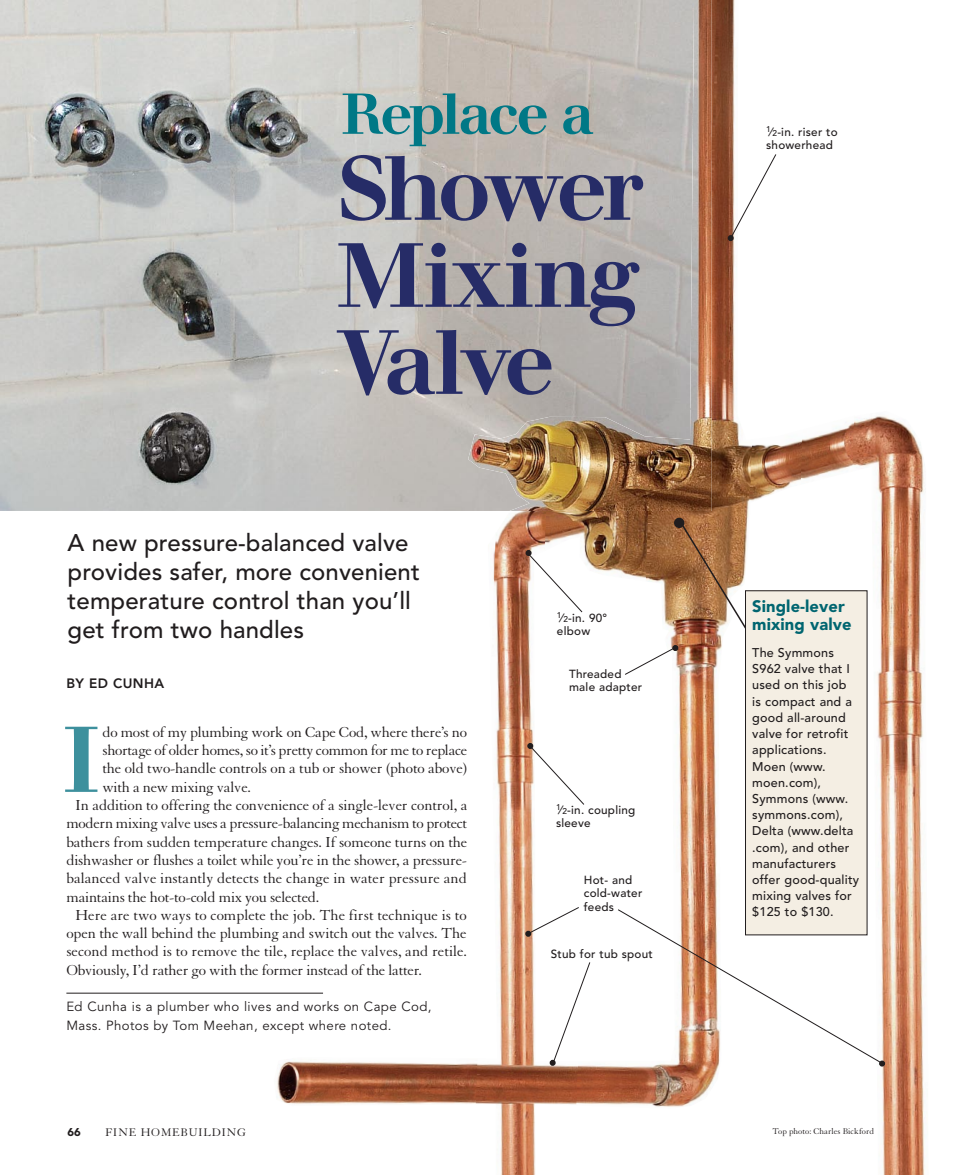
<style>
.page{position:relative;width:959px;height:1175px;background:#fff}
.page>*{position:absolute;margin:0;border:0;box-sizing:border-box;transform-origin:0 0}
.t1{font:500 92.25px "Walbaum";color:#3d909d}
.t2{font:500 90px/87px "Walbaum";letter-spacing:-.055em;color:#262c67;text-align:justify}
.t3{font:500 57px "Walbaum";letter-spacing:-.05em;color:#007886}
.t4{font:500 24px/29.1px "Avenir";letter-spacing:.005em;color:#211d1e}
.t5{font:900 16.5px/18.8px "Avenir";letter-spacing:.005em;color:#006570}
.t6{font:15.75px "Granjon";letter-spacing:-.01em;color:#211d1e}
.t7{font:800 13.5px "Avenir";letter-spacing:.03em;color:#211d1e}
.t8{font:13.2px/18.3px "Avenir";letter-spacing:.03em;color:#211d1e}
.t9{font:500 12.6px/16.2px "Avenir";letter-spacing:.015em;color:#211d1e}
.t10{font:12px "Granjon";letter-spacing:.07em;color:#211d1e}
.t11{font:500 11.7px/13.2px "Avenir";letter-spacing:.02em;color:#211d1e}
.t12{font:900 11.25px "Avenir";color:#211d1e}
.t13{font:9px "Granjon";letter-spacing:.005em;color:#211d1e}
.s1{font-size:8.25px}
</style>
<div class="page">
<hr style="left:66px;top:992px;width:257px;height:1px;background:#211d1e">
<img style="left:0;top:0;width:662px;height:511px">
<img style="left:855px;top:416px;width:70px;height:758px">
<img style="left:479px;top:800px;width:96px;height:374px">
<img style="left:575px;top:1065px;width:144px;height:42px">
<img style="left:277px;top:1061px;width:202px;height:43px">
<img style="left:649px;top:485px;width:97px;height:423px">
<img style="left:496px;top:511px;width:47px;height:289px">
<img style="left:493px;top:541px;width:3px;height:46px">
<img style="left:746px;top:440px;width:54px;height:81px">
<img style="left:543px;top:511px;width:106px;height:71px">
<img style="left:800px;top:421px;width:55px;height:59px">
<img style="left:711px;top:0;width:56px;height:485px">
<img style="left:659px;top:0;width:58px;height:161px">
<img style="left:468px;top:408px;width:243px;height:103px">
<img style="left:662px;top:0;width:49px;height:409px">
<div style="left:584px;top:875px;width:74px;height:44px;background:#fff"></div>
<img style="left:679px;top:521px;width:69px;height:116px">
<div style="left:556px;top:805px;width:88px;height:35px;background:#fff"></div>
<div style="left:766px;top:127px;width:81px;height:35px;background:#fff"></div>
<div style="left:550px;top:949px;width:110px;height:14px;background:#fff"></div>
<div style="left:745px;top:591px;width:122px;height:343px;background:#f4eee3"></div>
<div style="left:745px;top:590px;width:122px;height:345px;border:1px solid #211d1e"></div>
<div style="left:674px;top:518px;width:9px;height:9px;background:#211d1e;border-radius:50%"></div>
<div style="left:674px;top:517px;width:10px;height:11px;border:2px solid #211d1e;border-radius:50%"></div>
<svg style="left:527px;top:743px;width:58px;height:62px"></svg>
<svg style="left:549px;top:961px;width:41px;height:104px"></svg>
<svg style="left:617px;top:908px;width:268px;height:158px"></svg>
<svg style="left:525px;top:906px;width:54px;height:30px"></svg>
<svg style="left:525px;top:550px;width:58px;height:63px"></svg>
<svg style="left:727px;top:153px;width:49px;height:88px"></svg>
<svg style="left:625px;top:645px;width:53px;height:30px"></svg>
<h3 class="t3" style="left:341px;top:82px;width:254px">Replace a</h3>
<h2 class="t2" style="left:337px;top:147px;width:306px">Shower Mixing Valve</h2>
<h3 class="t4" style="left:67px;top:528px;width:354px">A new pressure-balanced valve provides safer, more convenient temperature control than you’ll get from two handles</h3>
<p class="t7" style="left:66px;top:675px;width:99px">BY ED CUNHA</p>
<h1 class="t1" style="left:63px;top:707px;width:38px">I</h1>
<p class="t6" style="left:102px;top:723px;width:366px">do most of my plumbing work on Cape Cod, where there’s no</p>
<p class="t6" style="left:102px;top:741px;width:366px">shortage of older homes, so it’s pretty common for me to replace</p>
<p class="t6" style="left:102px;top:760px;width:366px">the old two-handle controls on a tub or shower (photo above)</p>
<p class="t6" style="left:102px;top:778px;width:150px">with a new mixing valve.</p>
<p class="t6" style="left:75px;top:796px;width:393px">In addition to offering the convenience of a single-lever control, a</p>
<p class="t6" style="left:66px;top:815px;width:402px">modern mixing valve uses a pressure-balancing mechanism to protect</p>
<p class="t6" style="left:66px;top:833px;width:402px">bathers from sudden temperature changes. If someone turns on the</p>
<p class="t6" style="left:66px;top:851px;width:402px">dishwasher or flushes a toilet while you’re in the shower, a pressure-</p>
<p class="t6" style="left:66px;top:870px;width:402px">balanced valve instantly detects the change in water pressure and</p>
<p class="t6" style="left:66px;top:888px;width:254px">maintains the hot-to-cold mix you selected.</p>
<p class="t6" style="left:75px;top:906px;width:393px">Here are two ways to complete the job. The first technique is to</p>
<p class="t6" style="left:66px;top:924px;width:402px">open the wall behind the plumbing and switch out the valves. The</p>
<p class="t6" style="left:66px;top:943px;width:402px">second method is to remove the tile, replace the valves, and retile.</p>
<p class="t6" style="left:66px;top:961px;width:357px">Obviously, I’d rather go with the former instead of the latter.</p>
<p class="t8" style="left:66px;top:998px;width:366px">Ed Cunha is a plumber who lives and works on Cape Cod,<br>Mass. Photos by Tom Meehan, except where noted.</p>
<p class="t11" style="left:557px;top:612px;width:52px"><sup>1</sup>⁄<span class="s1">2</span>-in. 90° elbow</p>
<p class="t11" style="left:569px;top:667px;width:75px">Threaded male adapter</p>
<p class="t11" style="left:556px;top:803px;width:81px"><sup>1</sup>⁄<span class="s1">2</span>-in. coupling sleeve</p>
<p class="t11" style="left:584px;top:873px;width:60px">Hot- and cold-water feeds</p>
<p class="t11" style="left:550px;top:947px;width:104px">Stub for tub spout</p>
<p class="t11" style="left:766px;top:125px;width:73px"><sup>1</sup>⁄<span class="s1">2</span>-in. riser to showerhead</p>
<p class="t5" style="left:752px;top:596px;width:101px">Single-lever mixing valve</p>
<p class="t9" style="left:752px;top:645px;width:108px">The Symmons<br>S962 valve that I used on this job<br>is compact and a good all-around valve for retrofit applications.<br>Moen (www. moen.com),<br>Symmons (www. symmons.com),<br>Delta (www.delta .com), and other manufacturers offer good-quality mixing valves for $125 to $130.</p>
<p class="t12" style="left:68px;top:1125px;width:15px">66</p>
<p class="t10" style="left:105px;top:1126px;width:142px">FINE HOMEBUILDING</p>
<p class="t13" style="left:772px;top:1126px;width:103px">Top photo: Charles Bickford</p>
</div>
